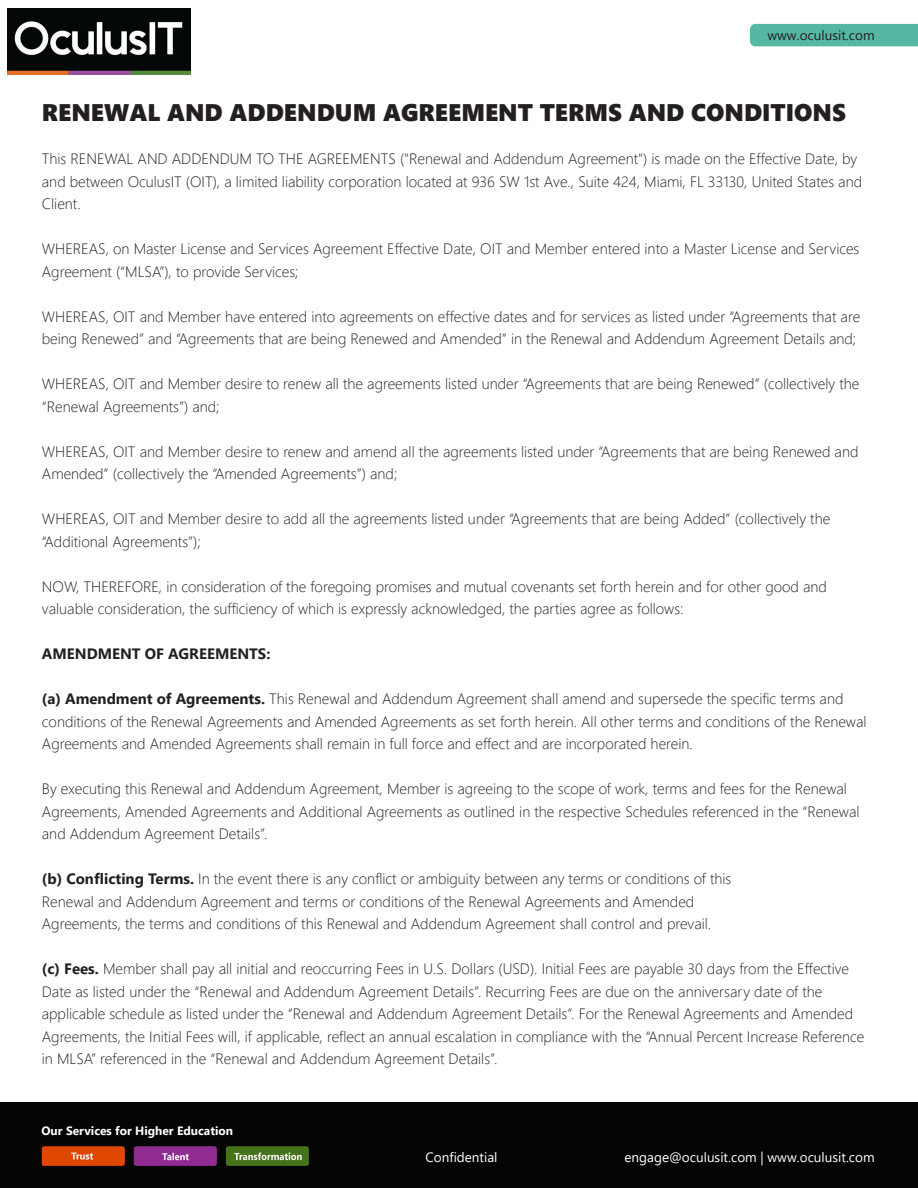
<style>
.page{position:relative;width:918px;height:1188px;background:#fff}
.page>*{position:absolute;margin:0;border:0;box-sizing:border-box;transform-origin:0 0}
.t1{font:24px "Segoe UI Black";color:#231f20}
.t2{font:300 15px/22.5px "Segoe UI";color:#231f20}
.t3{font:700 15px "Segoe UI";color:#231f20}
.t4{font:13.5px "Segoe UI";color:#fff}
.t5{font:13.5px "Segoe UI";color:#231f20}
.t6{font:700 12px "Segoe UI";color:#fff}
.s1{font-weight:700}
</style>
<div class="page">
<div style="left:750px;top:24px;width:168px;height:22px;background:#54b8a3"></div>
<div style="left:0;top:1102px;width:918px;height:86px;background:#040503"></div>
<img style="left:41px;top:1146px;width:268px;height:20px">
<img style="left:8px;top:9px;width:183px;height:66px">
<p class="t5" style="left:767px;top:23px;width:109px">www.oculusit.com</p>
<h1 class="t1" style="left:42px;top:95px;width:805px">RENEWAL AND ADDENDUM AGREEMENT TERMS AND CONDITIONS</h1>
<p class="t2" style="left:42px;top:146px;width:822px">This RENEWAL AND ADDENDUM TO THE AGREEMENTS ("Renewal and Addendum Agreement") is made on the Effective Date, by and between OculusIT (OIT), a limited liability corporation located at 936 SW 1st Ave., Suite 424, Miami, FL 33130, United States and<br>Client.</p>
<p class="t2" style="left:42px;top:236px;width:819px">WHEREAS, on Master License and Services Agreement Effective Date, OIT and Member entered into a Master License and Services<br>Agreement (“MLSA”), to provide Services;</p>
<p class="t2" style="left:42px;top:304px;width:820px">WHEREAS, OIT and Member have entered into agreements on effective dates and for services as listed under “Agreements that are being Renewed” and “Agreements that are being Renewed and Amended” in the Renewal and Addendum Agreement Details and;</p>
<p class="t2" style="left:42px;top:371px;width:819px">WHEREAS, OIT and Member desire to renew all the agreements listed under “Agreements that are being Renewed” (collectively the “Renewal Agreements”) and;</p>
<p class="t2" style="left:42px;top:439px;width:818px">WHEREAS, OIT and Member desire to renew and amend all the agreements listed under “Agreements that are being Renewed and<br>Amended” (collectively the “Amended Agreements”) and;</p>
<p class="t2" style="left:42px;top:506px;width:790px">WHEREAS, OIT and Member desire to add all the agreements listed under “Agreements that are being Added” (collectively the “Additional Agreements”);</p>
<p class="t2" style="left:42px;top:574px;width:787px">NOW, THEREFORE, in consideration of the foregoing promises and mutual covenants set forth herein and for other good and valuable consideration, the sufficiency of which is expressly acknowledged, the parties agree as follows:</p>
<p class="t3" style="left:42px;top:640px;width:230px">AMENDMENT OF AGREEMENTS:</p>
<p class="t2" style="left:42px;top:686px;width:826px"><span class="s1">(a) Amendment of Agreements.</span> This Renewal and Addendum Agreement shall amend and supersede the specific terms and conditions of the Renewal Agreements and Amended Agreements as set forth herein. All other terms and conditions of the Renewal<br>Agreements and Amended Agreements shall remain in full force and effect and are incorporated herein.</p>
<p class="t2" style="left:42px;top:776px;width:819px">By executing this Renewal and Addendum Agreement, Member is agreeing to the scope of work, terms and fees for the Renewal<br>Agreements, Amended Agreements and Additional Agreements as outlined in the respective Schedules referenced in the “Renewal and Addendum Agreement Details”.</p>
<p class="t2" style="left:42px;top:866px;width:691px"><span class="s1">(b) Conflicting Terms.</span> In the event there is any conflict or ambiguity between any terms or conditions of this<br>Renewal and Addendum Agreement and terms or conditions of the Renewal Agreements and Amended<br>Agreements, the terms and conditions of this Renewal and Addendum Agreement shall control and prevail.</p>
<p class="t2" style="left:42px;top:956px;width:824px"><span class="s1">(c) Fees.</span> Member shall pay all initial and reoccurring Fees in U.S. Dollars (USD). Initial Fees are payable 30 days from the Effective Date as listed under the “Renewal and Addendum Agreement Details”. Recurring Fees are due on the anniversary date of the applicable schedule as listed under the “Renewal and Addendum Agreement Details”. For the Renewal Agreements and Amended Agreements, the Initial Fees will, if applicable, reflect an annual escalation in compliance with the “Annual Percent Increase Reference in MLSA” referenced in the “Renewal and Addendum Agreement Details”.</p>
<p class="t6" style="left:42px;top:1119px;width:193px">Our Services for Higher Education</p>
<p class="t4" style="left:426px;top:1144px;width:74px">Confidential</p>
<p class="t4" style="left:625px;top:1144px;width:252px">engage@oculusit.com | www.oculusit.com</p>
</div>
